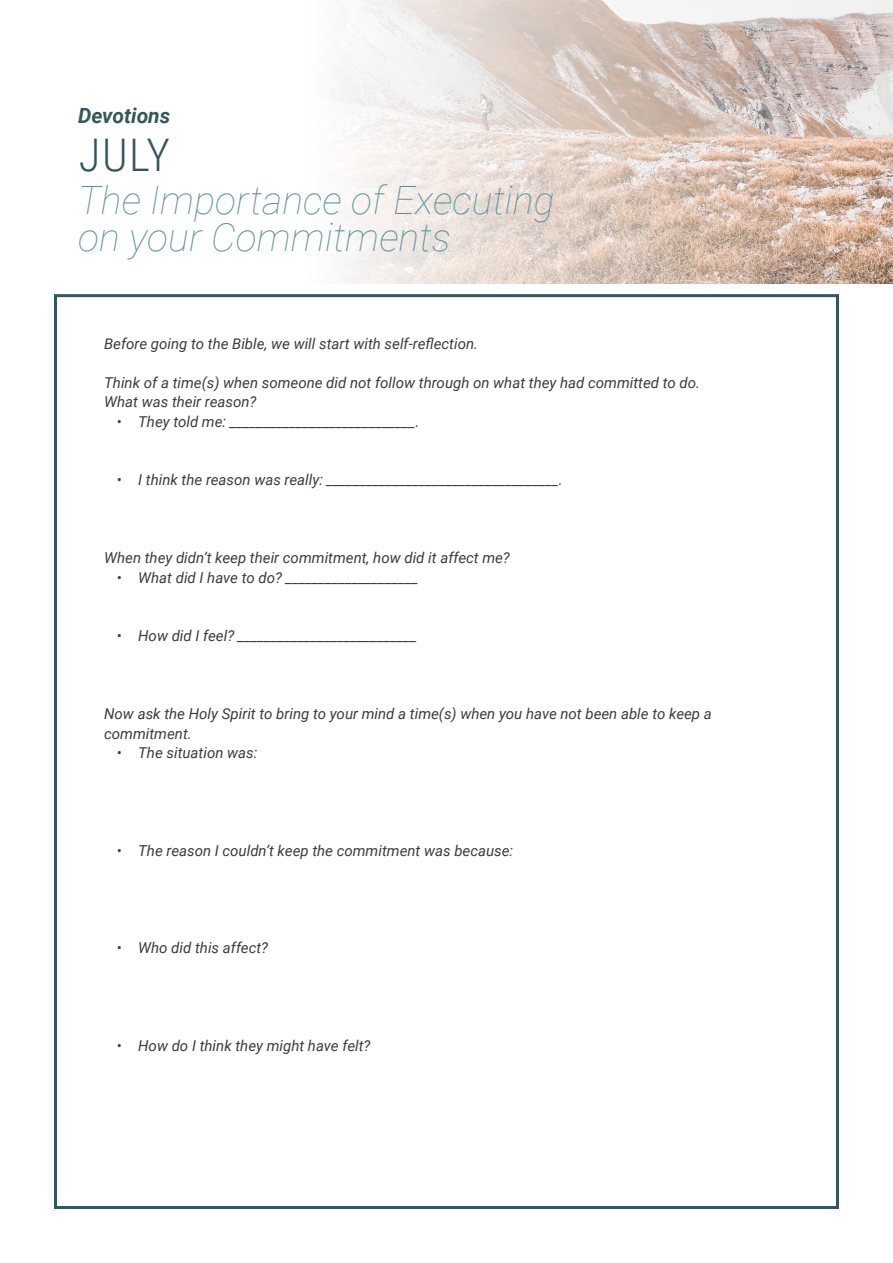
<style>
.page{position:relative;width:893px;height:1263px;background:#fff}
.page>*{position:absolute;margin:0;border:0;box-sizing:border-box;transform-origin:0 0}
.t1{font:300 45px "Roboto Condensed";color:#35575c}
.t2{font:italic 100 39px/37.5px "Roboto";color:#5b939d}
.t3{font:italic 700 21px "Roboto";color:#35575c}
.t4{font:italic 15px/19.5px "Roboto";color:#3b3c3e}
</style>
<div class="page">
<svg style="left:339px;top:0;width:554px;height:284px"></svg>
<p class="t3" style="left:78px;top:101px;width:94px">Devotions</p>
<p class="t1" style="left:79px;top:123px;width:93px">JULY</p>
<p class="t2" style="left:78px;top:180px;width:478px">The Importance of Executing on your Commitments</p>
<p class="t4" style="left:104px;top:333px;width:375px">Before going to the Bible, we will start with self-reflection.</p>
<p class="t4" style="left:104px;top:372px;width:597px">Think of a time(s) when someone did not follow through on what they had committed to do.</p>
<p class="t4" style="left:104px;top:391px;width:154px">What was their reason?</p>
<p class="t4" style="left:117px;top:411px;width:304px">• They told me: ____________________________.</p>
<p class="t4" style="left:117px;top:469px;width:447px">• I think the reason was really: ___________________________________.</p>
<p class="t4" style="left:104px;top:547px;width:407px">When they didn’t keep their commitment, how did it affect me?</p>
<p class="t4" style="left:117px;top:567px;width:303px">• What did I have to do? ____________________</p>
<p class="t4" style="left:117px;top:625px;width:302px">• How did I feel? ___________________________</p>
<p class="t4" style="left:104px;top:703px;width:609px">Now ask the Holy Spirit to bring to your mind a time(s) when you have not been able to keep a commitment.</p>
<p class="t4" style="left:117px;top:742px;width:142px">• The situation was:</p>
<p class="t4" style="left:117px;top:840px;width:398px">• The reason I couldn’t keep the commitment was because:</p>
<p class="t4" style="left:117px;top:937px;width:153px">• Who did this affect?</p>
<p class="t4" style="left:117px;top:1035px;width:255px">• How do I think they might have felt?</p>
</div>
